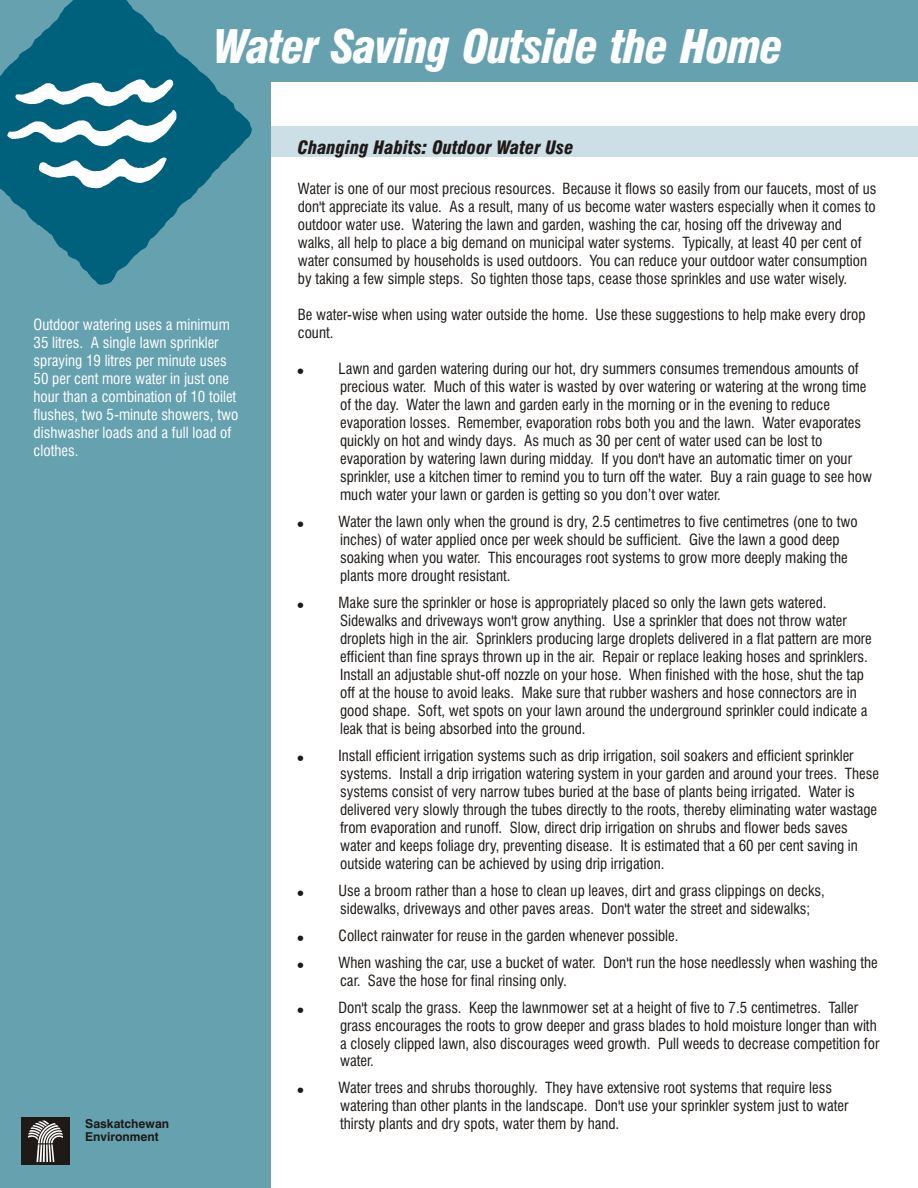
<style>
.page{position:relative;width:918px;height:1188px;background:#fff}
.page>*{position:absolute;margin:0;border:0;box-sizing:border-box;transform-origin:0 0}
.t1{font:italic 45px "Swis 721 Blk Cn BT";letter-spacing:-.025em;color:#fff}
.t2{font:italic 18px "Swis 721 Blk Cn BT";color:#1f1a17}
.t3{font:15px/18px "Swis 721 Cn BT";color:#1f1a17}
.t4{font:15px/18px "Swis 721 Cn BT";color:#fff}
.t5{font:700 12.3px/12.3px "Swis 721 BT";color:#1f1a17}
</style>
<div class="page">
<div style="left:248px;top:127px;width:670px;height:30px;background:#ccdee6"></div>
<div style="left:0;top:0;width:270px;height:1188px;background:#66a1b0"></div>
<div style="left:0;top:0;width:918px;height:81px;background:#66a1b0"></div>
<svg style="left:0;top:0;width:252px;height:285px;fill:#00617d"></svg>
<div style="left:21px;top:1118px;width:49px;height:47px;background:#1f1a17"></div>
<svg style="left:28px;top:1120px;width:35px;height:42px"></svg>
<h1 class="t1" style="left:213px;top:29px;width:571px">Water Saving Outside the Home</h1>
<p class="t4" style="left:34px;top:317px;width:206px">Outdoor watering uses a minimum<br>35 litres. A single lawn sprinkler spraying 19 litres per minute uses<br>50 per cent more water in just one hour than a combination of 10 toilet flushes, two 5-minute showers, two dishwasher loads and a full load of clothes.</p>
<p class="t5" style="left:85px;top:1119px;width:86px">Saskatchewan<br>Environment</p>
<p class="t2" style="left:298px;top:141px;width:277px">Changing Habits: Outdoor Water Use</p>
<p class="t3" style="left:298px;top:182px;width:580px">Water is one of our most precious resources. Because it flows so easily from our faucets, most of us don't appreciate its value. As a result, many of us become water wasters especially when it comes to outdoor water use. Watering the lawn and garden, washing the car, hosing off the driveway and walks, all help to place a big demand on municipal water systems. Typically, at least 40 per cent of water consumed by households is used outdoors. You can reduce your outdoor water consumption by taking a few simple steps. So tighten those taps, cease those sprinkles and use water wisely.</p>
<p class="t3" style="left:298px;top:307px;width:569px">Be water-wise when using water outside the home. Use these suggestions to help make every drop count.</p>
<p class="t3" style="left:339px;top:361px;width:535px">Lawn and garden watering during our hot, dry summers consumes tremendous amounts of precious water. Much of this water is wasted by over watering or watering at the wrong time of the day. Water the lawn and garden early in the morning or in the evening to reduce evaporation losses. Remember, evaporation robs both you and the lawn. Water evaporates quickly on hot and windy days. As much as 30 per cent of water used can be lost to evaporation by watering lawn during midday. If you don't have an automatic timer on your sprinkler, use a kitchen timer to remind you to turn off the water. Buy a rain guage to see how much water your lawn or garden is getting so you don’t over water.</p>
<p class="t3" style="left:339px;top:514px;width:521px">Water the lawn only when the ground is dry, 2.5 centimetres to five centimetres (one to two inches) of water applied once per week should be sufficient. Give the lawn a good deep soaking when you water. This encourages root systems to grow more deeply making the plants more drought resistant.</p>
<p class="t3" style="left:339px;top:595px;width:535px">Make sure the sprinkler or hose is appropriately placed so only the lawn gets watered.<br>Sidewalks and driveways won't grow anything. Use a sprinkler that does not throw water droplets high in the air. Sprinklers producing large droplets delivered in a flat pattern are more efficient than fine sprays thrown up in the air. Repair or replace leaking hoses and sprinklers.<br>Install an adjustable shut-off nozzle on your hose. When finished with the hose, shut the tap off at the house to avoid leaks. Make sure that rubber washers and hose connectors are in good shape. Soft, wet spots on your lawn around the underground sprinkler could indicate a leak that is being absorbed into the ground.</p>
<p class="t3" style="left:339px;top:748px;width:542px">Install efficient irrigation systems such as drip irrigation, soil soakers and efficient sprinkler systems. Install a drip irrigation watering system in your garden and around your trees. These systems consist of very narrow tubes buried at the base of plants being irrigated. Water is delivered very slowly through the tubes directly to the roots, thereby eliminating water wastage from evaporation and runoff. Slow, direct drip irrigation on shrubs and flower beds saves water and keeps foliage dry, preventing disease. It is estimated that a 60 per cent saving in outside watering can be achieved by using drip irrigation.</p>
<p class="t3" style="left:339px;top:883px;width:488px">Use a broom rather than a hose to clean up leaves, dirt and grass clippings on decks, sidewalks, driveways and other paves areas. Don't water the street and sidewalks;</p>
<p class="t3" style="left:339px;top:923px;width:541px;line-height:27px">Collect rainwater for reuse in the garden whenever possible.<br>When washing the car, use a bucket of water. Don't run the hose needlessly when washing the</p>
<p class="t3" style="left:339px;top:968px;width:521px;line-height:27px">car. Save the hose for final rinsing only.<br>Don't scalp the grass. Keep the lawnmower set at a height of five to 7.5 centimetres. Taller</p>
<p class="t3" style="left:340px;top:1018px;width:541px">grass encourages the roots to grow deeper and grass blades to hold moisture longer than with a closely clipped lawn, also discourages weed growth. Pull weeds to decrease competition for water.</p>
<p class="t3" style="left:339px;top:1081px;width:511px">Water trees and shrubs thoroughly. They have extensive root systems that require less watering than other plants in the landscape. Don't use your sprinkler system just to water thirsty plants and dry spots, water them by hand.</p>
</div>
